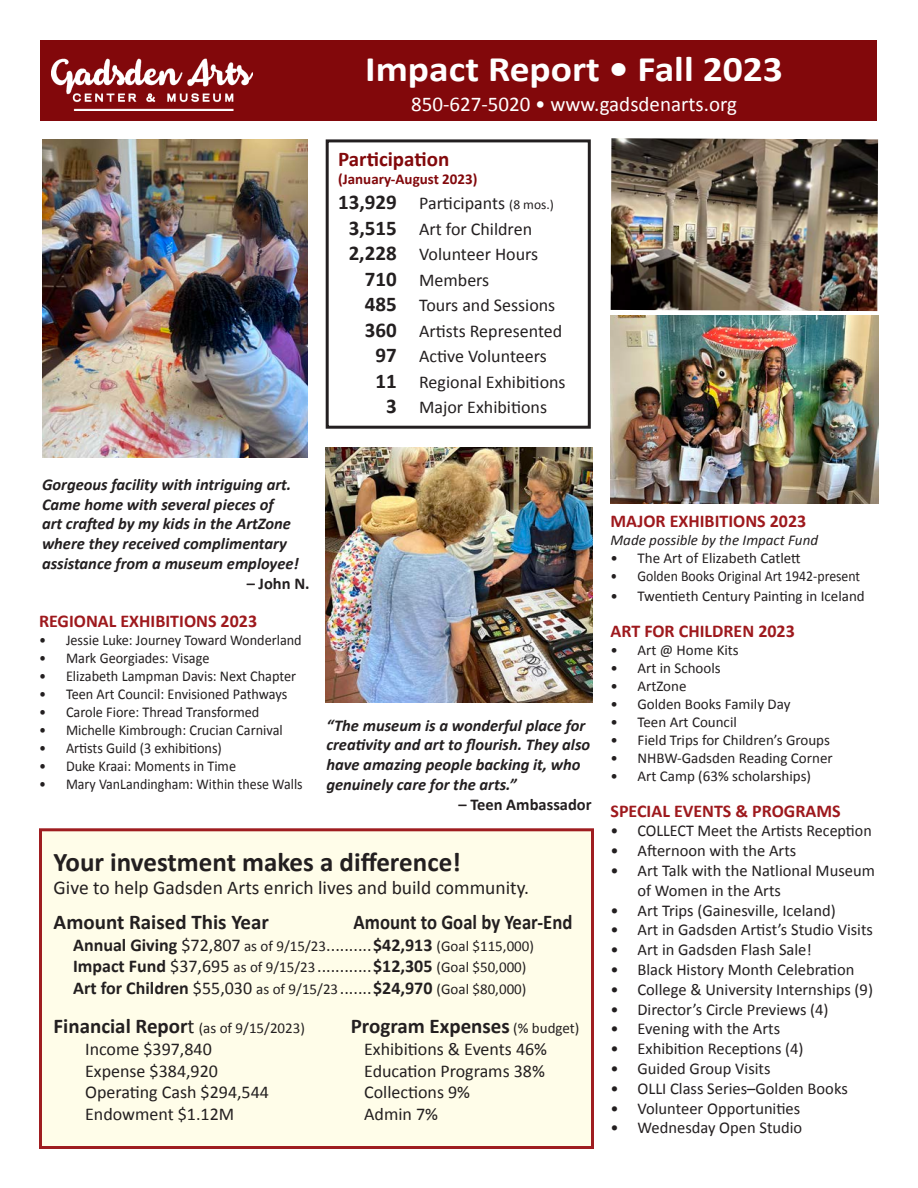
<style>
.page{position:relative;width:918px;height:1188px;background:#fff}
.page>*{position:absolute;margin:0;border:0;box-sizing:border-box;transform-origin:0 0}
.t1{font:700 36px "Calibri";color:#fff;scale:1.1 1}
.t2{font:700 27px "Calibri";color:#231f20}
.t3{font:700 21px "Calibri";color:#231f20}
.t4{font:21px "Calibri";color:#fff}
.t5{font:700 21px "Calibri";color:#231f20;scale:.89 1}
.t6{font:700 21px "Calibri";color:#82080b}
.t7{font:19.5px "Calibri";color:#231f20}
.t8{font:18px/25.5px "Calibri";color:#231f20}
.t9{font:700 18px "Calibri";color:#9e191d}
.t10{font:16.5px/19.8px "Calibri";color:#231f20}
.t11{font:italic 700 16.5px/19.8px "Calibri";color:#231f20}
.t12{font:700 16.5px "Calibri";color:#231f20}
.t13{font:15px "Calibri";color:#231f20}
.t14{font:15px "Calibri";color:#231f20;scale:.95 1}
.t15{font:15px "Calibri";color:#231f20;scale:.93 1}
.t16{font:15px "Calibri";color:#231f20;scale:.92 1}
.t17{font:italic 15px "Calibri";color:#231f20}
.t18{font:700 15px "Calibri";color:#82080b}
.s1{font-weight:700;font-size:21px}
.s2{font-size:13.5px}
.s3{font-weight:700;font-size:18px}
.s4{font-size:18px}
.s5{font-size:21px}
.s6{font-weight:400;font-size:15px}
</style>
<div class="page">
<div style="left:40px;top:40px;width:838px;height:81px;background:#82080b"></div>
<img style="left:611px;top:138px;width:267px;height:173px">
<img style="left:42px;top:139px;width:265px;height:318px">
<img style="left:51px;top:58px;width:202px;height:52px">
<div style="left:326px;top:139px;width:265px;height:290px;border:3px solid #231f20"></div>
<div style="left:39px;top:828px;width:555px;height:321px;background:#fffde9;border:3px solid #9f1d20"></div>
<img style="left:326px;top:447px;width:267px;height:256px">
<img style="left:610px;top:315px;width:268px;height:188px">
<p class="t1" style="left:365px;top:46px;width:381px">Impact Report • Fall 2023</p>
<p class="t4" style="left:411px;top:91px;width:327px">850-627-5020 • www.gadsdenarts.org</p>
<p class="t6" style="left:338px;top:145px;width:113px">Participation</p>
<p class="t18" style="left:338px;top:169px;width:141px">(January-August 2023)</p>
<p class="t8" style="left:338px;top:191px;width:217px"><span class="s1">13,929</span> Participants <span class="s2">(8 mos.)</span></p>
<p class="t8" style="left:349px;top:216px;width:191px"><span class="s1">3,515</span> Art for Children<br><span class="s1">2,228</span> Volunteer Hours</p>
<p class="t8" style="left:365px;top:267px;width:126px"><span class="s1">710</span> Members</p>
<p class="t8" style="left:365px;top:293px;width:192px"><span class="s1">485</span> Tours and Sessions</p>
<p class="t8" style="left:365px;top:318px;width:199px"><span class="s1">360</span> Artists Represented</p>
<p class="t8" style="left:375px;top:344px;width:173px"><span class="s1">97</span> Active Volunteers</p>
<p class="t8" style="left:375px;top:369px;width:192px"><span class="s1">11</span> Regional Exhibitions</p>
<p class="t8" style="left:386px;top:395px;width:163px"><span class="s1">3</span> Major Exhibitions</p>
<p class="t11" style="left:42px;top:474px;width:258px">Gorgeous facility with intriguing art.<br>Came home with several pieces of<br>art crafted by my kids in the ArtZone where they received complimentary assistance from a museum employee!</p>
<p class="t12" style="left:247px;top:573px;width:65px">– John N.</p>
<p class="t9" style="left:39px;top:609px;width:220px">REGIONAL EXHIBITIONS 2023</p>
<p class="t14" style="left:39px;top:630px;width:278px">• Jessie Luke: Journey Toward Wonderland</p>
<p class="t14" style="left:39px;top:648px;width:181px">• Mark Georgiades: Visage</p>
<p class="t14" style="left:39px;top:666px;width:272px">• Elizabeth Lampman Davis: Next Chapter</p>
<p class="t14" style="left:39px;top:684px;width:263px">• Teen Art Council: Envisioned Pathways</p>
<p class="t14" style="left:39px;top:702px;width:233px">• Carole Fiore: Thread Transformed</p>
<p class="t14" style="left:39px;top:720px;width:258px">• Michelle Kimbrough: Crucian Carnival</p>
<p class="t14" style="left:39px;top:738px;width:194px">• Artists Guild (3 exhibitions)</p>
<p class="t14" style="left:39px;top:756px;width:209px">• Duke Kraai: Moments in Time</p>
<p class="t15" style="left:39px;top:774px;width:285px">• Mary VanLandingham: Within these Walls</p>
<p class="t11" style="left:326px;top:715px;width:265px">“The museum is a wonderful place for creativity and art to flourish. They also have amazing people backing it, who genuinely care for the arts.”</p>
<p class="t12" style="left:458px;top:794px;width:135px">– Teen Ambassador</p>
<p class="t2" style="left:54px;top:844px;width:409px">Your investment makes a difference!</p>
<p class="t7" style="left:54px;top:875px;width:477px">Give to help Gadsden Arts enrich lives and build community.</p>
<p class="t3" style="left:54px;top:909px;width:217px">Amount Raised This Year</p>
<p class="t5" style="left:354px;top:909px;width:247px">Amount to Goal by Year-End</p>
<p class="t13" style="left:73px;top:936px;width:462px"><span class="s3">Annual Giving</span> <span class="s4">$72,807</span> as of 9/15/23<span class="s4">..........</span><span class="s3">$42,913</span> (Goal $115,000)</p>
<p class="t13" style="left:73px;top:958px;width:455px"><span class="s3">Impact Fund</span> <span class="s4">$37,695</span> as of 9/15/23<span class="s4">............</span><span class="s3">$12,305</span> (Goal $50,000)</p>
<p class="t13" style="left:73px;top:979px;width:455px"><span class="s3">Art for Children</span> <span class="s4">$55,030</span> as of 9/15/23<span class="s4">.......</span><span class="s3">$24,970</span> (Goal $80,000)</p>
<p class="t13" style="left:54px;top:1019px;width:253px"><span class="s1">Financial Repor</span><span class="s5">t</span> (as of 9/15/2023)</p>
<p class="t3" style="left:351px;top:1013px;width:230px">Program Expenses <span class="s6">(% budget)</span></p>
<p class="t8" style="left:85px;top:1036px;width:128px">Income $397,840</p>
<p class="t8" style="left:364px;top:1036px;width:185px">Exhibitions &amp; Events 46%</p>
<p class="t8" style="left:85px;top:1058px;width:134px">Expense $384,920</p>
<p class="t8" style="left:364px;top:1058px;width:182px">Education Programs 38%</p>
<p class="t8" style="left:85px;top:1080px;width:185px">Operating Cash $294,544</p>
<p class="t8" style="left:364px;top:1080px;width:107px">Collections 9%</p>
<p class="t8" style="left:85px;top:1101px;width:151px">Endowment $1.12M</p>
<p class="t8" style="left:364px;top:1101px;width:75px">Admin 7%</p>
<p class="t9" style="left:610px;top:509px;width:197px">MAJOR EXHIBITIONS 2023</p>
<p class="t17" style="left:610px;top:530px;width:209px">Made possible by the Impact Fund</p>
<p class="t13" style="left:610px;top:548px;width:192px">• The Art of Elizabeth Catlett</p>
<p class="t16" style="left:610px;top:566px;width:273px">• Golden Books Original Art 1942-present</p>
<p class="t13" style="left:610px;top:586px;width:256px">• Twentieth Century Painting in Iceland</p>
<p class="t9" style="left:610px;top:619px;width:186px">ART FOR CHILDREN 2023</p>
<p class="t13" style="left:610px;top:640px;width:130px">• Art @ Home Kits</p>
<p class="t13" style="left:610px;top:658px;width:112px">• Art in Schools</p>
<p class="t13" style="left:610px;top:676px;width:77px">• ArtZone</p>
<p class="t13" style="left:610px;top:694px;width:182px">• Golden Books Family Day</p>
<p class="t13" style="left:610px;top:712px;width:128px">• Teen Art Council</p>
<p class="t13" style="left:610px;top:730px;width:221px">• Field Trips for Children’s Groups</p>
<p class="t13" style="left:610px;top:748px;width:224px">• NHBW-Gadsden Reading Corner</p>
<p class="t13" style="left:610px;top:766px;width:202px">• Art Camp (63% scholarships)</p>
<p class="t9" style="left:610px;top:799px;width:232px">SPECIAL EVENTS &amp; PROGRAMS</p>
<p class="t10" style="left:610px;top:821px;width:263px">• COLLECT Meet the Artists Reception</p>
<p class="t10" style="left:610px;top:841px;width:187px">• Afternoon with the Arts</p>
<p class="t10" style="left:638px;top:861px;width:239px;text-indent:-27px">• Art Talk with the Natlional Museum of Women in the Arts</p>
<p class="t10" style="left:610px;top:900px;width:227px">• Art Trips (Gainesville, Iceland)</p>
<p class="t10" style="left:610px;top:920px;width:264px">• Art in Gadsden Artist’s Studio Visits</p>
<p class="t10" style="left:610px;top:940px;width:203px">• Art in Gadsden Flash Sale!</p>
<p class="t10" style="left:610px;top:960px;width:245px">• Black History Month Celebration</p>
<p class="t10" style="left:610px;top:979px;width:264px">• College &amp; University Internships (9)</p>
<p class="t10" style="left:610px;top:999px;width:220px">• Director’s Circle Previews (4)</p>
<p class="t10" style="left:610px;top:1019px;width:171px">• Evening with the Arts</p>
<p class="t10" style="left:610px;top:1039px;width:195px">• Exhibition Receptions (4)</p>
<p class="t10" style="left:610px;top:1059px;width:162px">• Guided Group Visits</p>
<p class="t10" style="left:610px;top:1078px;width:239px">• OLLI Class Series–Golden Books</p>
<p class="t10" style="left:610px;top:1098px;width:191px">• Volunteer Opportunities</p>
<p class="t10" style="left:610px;top:1118px;width:193px">• Wednesday Open Studio</p>
</div>
